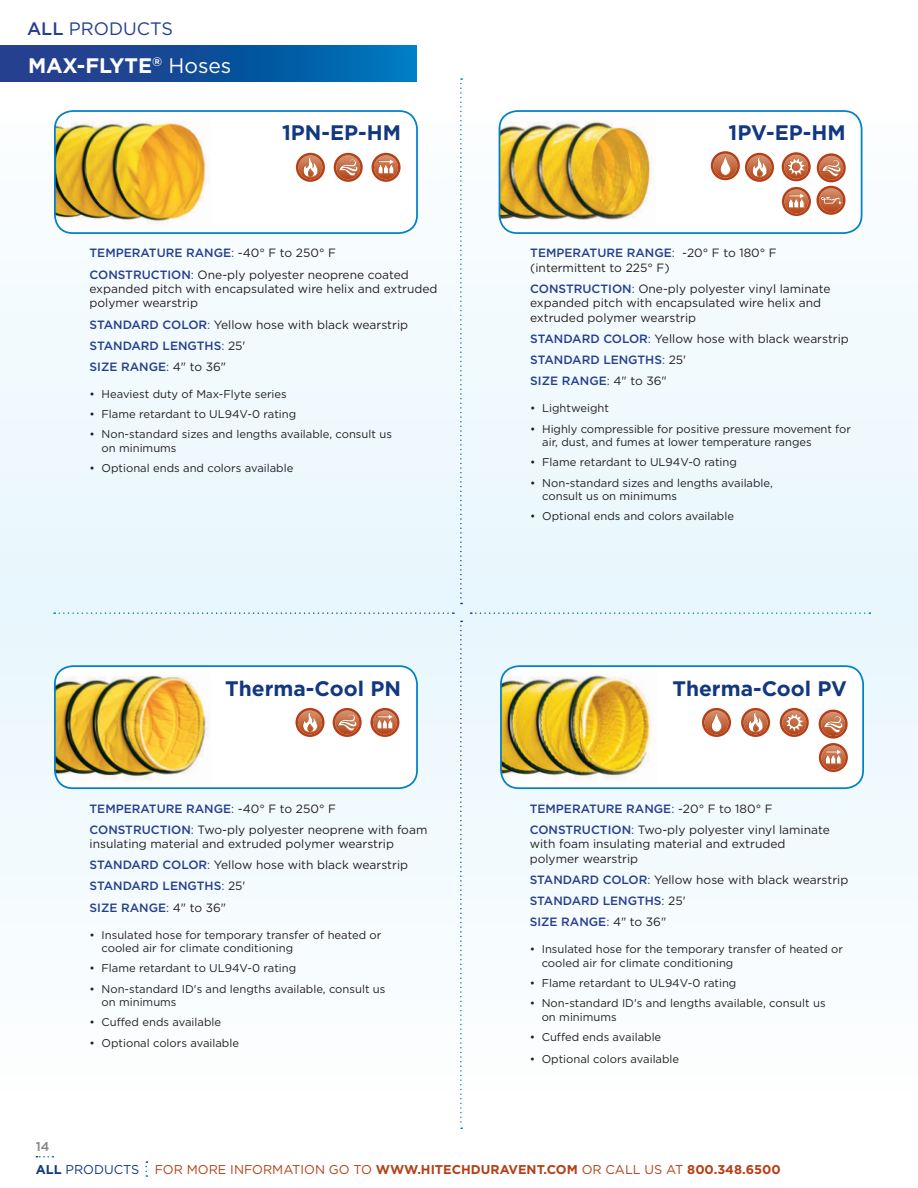
<style>
.page{position:relative;width:918px;height:1188px;background:#fff}
.page>*{position:absolute;margin:0;border:0;box-sizing:border-box;transform-origin:0 0}
.t1{font:700 21px "Gotham HTF";color:#113880}
.t2{font:700 21px "Gotham HTF";color:#fff}
.t3{font:18px "Gotham HTF";color:#253f8e}
.t4{font:700 12.75px/22.5px "Gotham HTF";color:#b44018}
.t5{font:12px/21.1px "Gotham HTF";color:#231f20}
.t6{font:11.25px/13.5px "Gotham HTF";color:#231f20}
.s1{font-weight:500}
.s2{font-weight:400}
.s3{font-weight:500;color:#253f8e}
.s4{color:#253f8e}
.s5{font-weight:500;color:#808285}
.s6{color:#113880}
.s7{font-weight:400;color:#113880}
</style>
<div class="page">
<div style="left:0;top:122px;width:918px;height:969px;background:#f2fafd"></div>
<div style="left:0;top:45px;width:417px;height:36px;background:linear-gradient(to right,#2a3484,#0074b9)"></div>
<div style="left:55px;top:111px;width:362px;height:122px;background:#fff;border-radius:18px"></div>
<img style="left:55px;top:116px;width:151px;height:113px">
<div style="left:54px;top:110px;width:364px;height:124px;border:2px solid #0081c8;border-radius:18px"></div>
<div style="left:499px;top:111px;width:363px;height:122px;background:#fff;border-radius:18px"></div>
<img style="left:499px;top:116px;width:154px;height:113px">
<div style="left:499px;top:110px;width:363px;height:124px;border:2px solid #0081c8;border-radius:18px"></div>
<div style="left:55px;top:666px;width:362px;height:122px;background:#fff;border-radius:18px"></div>
<img style="left:55px;top:671px;width:153px;height:113px">
<div style="left:54px;top:665px;width:364px;height:124px;border:2px solid #0081c8;border-radius:18px"></div>
<div style="left:501px;top:666px;width:362px;height:122px;background:#fff;border-radius:18px"></div>
<img style="left:501px;top:671px;width:151px;height:113px">
<div style="left:500px;top:665px;width:364px;height:124px;border:2px solid #0081c8;border-radius:18px"></div>
<svg style="left:372px;top:153px;width:29px;height:29px"></svg>
<svg style="left:334px;top:153px;width:29px;height:29px"></svg>
<svg style="left:296px;top:153px;width:29px;height:29px"></svg>
<svg style="left:370px;top:708px;width:29px;height:29px"></svg>
<svg style="left:296px;top:708px;width:29px;height:29px"></svg>
<svg style="left:333px;top:708px;width:29px;height:29px"></svg>
<svg style="left:819px;top:710px;width:29px;height:62px"></svg>
<svg style="left:741px;top:708px;width:29px;height:29px"></svg>
<svg style="left:702px;top:708px;width:29px;height:29px"></svg>
<svg style="left:780px;top:708px;width:29px;height:29px"></svg>
<svg style="left:782px;top:152px;width:64px;height:64px"></svg>
<svg style="left:711px;top:151px;width:63px;height:31px"></svg>
<svg style="left:145px;top:1161px;width:2px;height:16px"></svg>
<svg style="left:36px;top:1156px;width:17px;height:2px"></svg>
<svg style="left:54px;top:612px;width:400px;height:2px"></svg>
<svg style="left:460px;top:621px;width:2px;height:508px"></svg>
<svg style="left:471px;top:612px;width:399px;height:2px"></svg>
<svg style="left:460px;top:78px;width:2px;height:526px"></svg>
<h2 class="t3" style="left:27px;top:18px;width:148px"><span class="s1">ALL</span> PRODUCTS</h2>
<h1 class="t2" style="left:28px;top:53px;width:205px">MAX-FLYTE<sup>®</sup> <span class="s2">Hoses</span></h1>
<h1 class="t1" style="left:282px;top:121px;width:120px">1PN-EP-HM</h1>
<h1 class="t1" style="left:729px;top:121px;width:119px">1PV-EP-HM</h1>
<p class="t5" style="left:90px;top:242px;width:321px"><span class="s3">TEMPERATURE RANGE</span><span class="s4">:</span> -40° F to 250° F<br><span class="s3">CONSTRUCTION</span><span class="s4">:</span> One-ply polyester neoprene coated</p>
<p class="t5" style="left:90px;top:281px;width:349px;line-height:14.4px">expanded pitch with encapsulated wire helix and extruded polymer wearstrip</p>
<p class="t5" style="left:90px;top:314px;width:320px"><span class="s3">STANDARD COLOR</span><span class="s4">:</span> Yellow hose with black wearstrip<br><span class="s3">STANDARD LENGTHS</span><span class="s4">:</span> 25'<br><span class="s3">SIZE RANGE</span><span class="s4">:</span> 4" to 36"</p>
<p class="t6" style="left:90px;top:387px;width:199px">• Heaviest duty of Max-Flyte series</p>
<p class="t6" style="left:90px;top:407px;width:208px">• Flame retardant to UL94V-0 rating</p>
<p class="t6" style="left:102px;top:427px;width:292px;text-indent:-12px">• Non-standard sizes and lengths available, consult us on minimums</p>
<p class="t6" style="left:90px;top:461px;width:205px">• Optional ends and colors available</p>
<p class="t5" style="left:530px;top:246px;width:248px;line-height:14.4px"><span class="s3">TEMPERATURE RANGE</span><span class="s4">:</span> -20° F to 180° F (intermittent to 225° F)</p>
<p class="t5" style="left:530px;top:281px;width:302px;line-height:14.4px"><span class="s3">CONSTRUCTION</span><span class="s4">:</span> One-ply polyester vinyl laminate expanded pitch with encapsulated wire helix and extruded polymer wearstrip</p>
<p class="t5" style="left:530px;top:328px;width:320px"><span class="s3">STANDARD COLOR</span><span class="s4">:</span> Yellow hose with black wearstrip<br><span class="s3">STANDARD LENGTHS</span><span class="s4">:</span> 25'<br><span class="s3">SIZE RANGE</span><span class="s4">:</span> 4" to 36"</p>
<p class="t6" style="left:530px;top:401px;width:80px">• Lightweight</p>
<p class="t6" style="left:542px;top:422px;width:310px;text-indent:-12px">• Highly compressible for positive pressure movement for air, dust, and fumes at lower temperature ranges</p>
<p class="t6" style="left:530px;top:455px;width:208px">• Flame retardant to UL94V-0 rating</p>
<p class="t6" style="left:542px;top:476px;width:232px;text-indent:-12px">• Non-standard sizes and lengths available, consult us on minimums</p>
<p class="t6" style="left:530px;top:509px;width:205px">• Optional ends and colors available</p>
<h1 class="t1" style="left:225px;top:676px;width:177px">Therma-Cool PN</h1>
<h1 class="t1" style="left:672px;top:676px;width:176px">Therma-Cool PV</h1>
<p class="t5" style="left:90px;top:798px;width:339px"><span class="s3">TEMPERATURE RANGE</span><span class="s4">:</span> -40° F to 250° F<br><span class="s3">CONSTRUCTION</span><span class="s4">:</span> Two-ply polyester neoprene with foam</p>
<p class="t5" style="left:90px;top:833px;width:320px">insulating material and extruded polymer wearstrip <span class="s3">STANDARD COLOR</span><span class="s4">:</span> Yellow hose with black wearstrip <span class="s3">STANDARD LENGTHS</span><span class="s4">:</span> 25'<br><span class="s3">SIZE RANGE</span><span class="s4">:</span> 4" to 36"</p>
<p class="t6" style="left:102px;top:928px;width:281px;text-indent:-12px">• Insulated hose for temporary transfer of heated or cooled air for climate conditioning</p>
<p class="t6" style="left:90px;top:961px;width:208px">• Flame retardant to UL94V-0 rating</p>
<p class="t6" style="left:102px;top:982px;width:285px;text-indent:-12px">• Non-standard ID's and lengths available, consult us on minimums</p>
<p class="t6" style="left:90px;top:1015px;width:133px">• Cuffed ends available</p>
<p class="t6" style="left:90px;top:1036px;width:151px">• Optional colors available</p>
<p class="t5" style="left:530px;top:798px;width:302px"><span class="s3">TEMPERATURE RANGE</span><span class="s4">:</span> -20° F to 180° F<br><span class="s3">CONSTRUCTION</span><span class="s4">:</span> Two-ply polyester vinyl laminate</p>
<p class="t5" style="left:530px;top:837px;width:257px;line-height:14.4px">with foam insulating material and extruded polymer wearstrip</p>
<p class="t5" style="left:530px;top:869px;width:320px"><span class="s3">STANDARD COLOR</span><span class="s4">:</span> Yellow hose with black wearstrip<br><span class="s3">STANDARD LENGTHS</span><span class="s4">:</span> 25'<br><span class="s3">SIZE RANGE</span><span class="s4">:</span> 4" to 36"</p>
<p class="t6" style="left:542px;top:942px;width:303px;text-indent:-12px">• Insulated hose for the temporary transfer of heated or cooled air for climate conditioning</p>
<p class="t6" style="left:530px;top:976px;width:208px">• Flame retardant to UL94V-0 rating</p>
<p class="t6" style="left:542px;top:996px;width:285px;text-indent:-12px">• Non-standard ID's and lengths available, consult us on minimums</p>
<p class="t6" style="left:530px;top:1030px;width:133px">• Cuffed ends available</p>
<p class="t6" style="left:530px;top:1052px;width:151px">• Optional colors available</p>
<p class="t4" style="left:36px;top:1135px;width:746px"><span class="s5">14<br></span><span class="s6">ALL</span> <span class="s7">PRODUCTS</span> <span class="s2">FOR MORE INFORMATION GO TO</span> WWW.HITECHDURAVENT.COM <span class="s2">OR CALL US AT</span> 800.348.6500</p>
</div>
